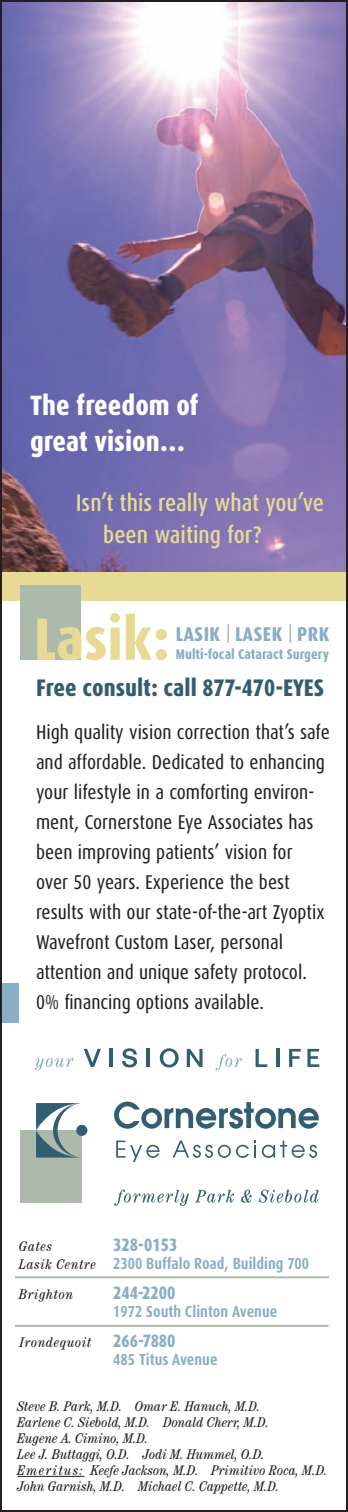
<style>
.page{position:relative;width:348px;height:1512px;background:#fff}
.page>*{position:absolute;margin:0;border:0;box-sizing:border-box;transform-origin:0 0}
.t1{font:800 condensed 60px "Bausch Lomb";color:#e6da95}
.t2{font:800 condensed 28px "Bausch Lomb";color:#fff}
.t3{font:500 condensed 24px "Bausch Lomb";color:#e6da95}
.t4{font:800 condensed 24px "Bausch Lomb";color:#335d6f}
.t5{font:condensed 20px/30px "Bausch Lomb";color:#231f20}
.t6{font:800 condensed 20px "Bausch Lomb";letter-spacing:.025em;color:#89aec5}
.t7{font:800 condensed 18px "Bausch Lomb";color:#89aec5}
.t8{font:700 condensed 16px "Bausch Lomb";color:#89aec5}
.t9{font:italic condensed 14px "Century";letter-spacing:.005em;color:#231f20}
.t10{font:italic condensed 14px "Century";letter-spacing:.05em;color:#231f20}
.t11{font:800 condensed 14px "Bausch Lomb";color:#89aec5}
.s1{font-family:"Century";font-weight:400;font-style:italic;font-size:14px;color:#231f20}
.s2{font-family:"Bausch Lomb";font-weight:800;font-style:normal;font-size:18px;color:#89aec5}
</style>
<div class="page">
<img style="left:3px;top:3px;width:342px;height:569px">
<div style="left:0;top:572px;width:348px;height:29px;background:#e6da95"></div>
<div style="left:21px;top:586px;width:60px;height:74px;background:#adbaab"></div>
<div style="left:0;top:983px;width:18px;height:40px;background:#89aec5"></div>
<div style="left:20px;top:1131px;width:62px;height:72px;background:#adbaab"></div>
<svg style="left:35px;top:1058px;width:38px;height:12px"></svg>
<svg style="left:84px;top:1049px;width:17px;height:18px"></svg>
<hr style="left:110px;top:1049px;width:3px;height:18px;background:#325e71">
<svg style="left:122px;top:1048px;width:15px;height:20px"></svg>
<hr style="left:147px;top:1049px;width:3px;height:18px;background:#325e71">
<svg style="left:160px;top:1048px;width:19px;height:20px"></svg>
<svg style="left:187px;top:1049px;width:16px;height:18px"></svg>
<svg style="left:215px;top:1054px;width:27px;height:16px"></svg>
<svg style="left:255px;top:1049px;width:12px;height:18px"></svg>
<hr style="left:276px;top:1049px;width:3px;height:18px;background:#325e71">
<svg style="left:289px;top:1049px;width:12px;height:18px"></svg>
<svg style="left:307px;top:1049px;width:12px;height:18px"></svg>
<svg style="left:114px;top:1190px;width:75px;height:16px"></svg>
<svg style="left:195px;top:1190px;width:39px;height:13px"></svg>
<svg style="left:241px;top:1190px;width:11px;height:13px"></svg>
<svg style="left:258px;top:1190px;width:61px;height:13px"></svg>
<svg style="left:36px;top:1103px;width:51px;height:55px"></svg>
<svg style="left:114px;top:1102px;width:205px;height:27px"></svg>
<svg style="left:236px;top:1141px;width:20px;height:17px"></svg>
<svg style="left:218px;top:1145px;width:13px;height:13px"></svg>
<svg style="left:173px;top:1141px;width:40px;height:17px"></svg>
<svg style="left:219px;top:1146px;width:10px;height:10px"></svg>
<svg style="left:116px;top:1141px;width:43px;height:21px"></svg>
<svg style="left:262px;top:1141px;width:55px;height:17px"></svg>
<svg style="left:227px;top:624px;width:2px;height:19px"></svg>
<svg style="left:289px;top:624px;width:2px;height:19px"></svg>
<hr style="left:15px;top:1276px;width:314px;height:2px;background:#adbaab">
<hr style="left:15px;top:1325px;width:313px;height:2px;background:#adbaab">
<div style="left:0;top:0;width:348px;height:1512px;border:2px solid #231f20"></div>
<hr style="left:18px;top:1476px;width:67px;height:1px;background:#231f20">
<p class="t2" style="left:30px;top:389px;width:170px">The freedom of</p>
<p class="t2" style="left:30px;top:425px;width:157px">great vision…</p>
<p class="t3" style="left:76px;top:489px;width:250px">Isn’t this really what you’ve</p>
<p class="t3" style="left:103px;top:521px;width:160px">been waiting for?</p>
<p class="t1" style="left:34px;top:606px;width:137px">Lasik:</p>
<p class="t4" style="left:36px;top:674px;width:289px">Free consult: call 877-470-EYES</p>
<p class="t5" style="left:36px;top:717px;width:295px">High quality vision correction that’s safe and affordable. Dedicated to enhancing your lifestyle in a comforting environ&shy;ment, Cornerstone Eye Associates has been improving patients’ vision for</p>
<p class="t5" style="left:36px;top:867px;width:290px">over 50 years. Experience the best results with our state-of-the-art Zyoptix<br>Wavefront Custom Laser, personal</p>
<p class="t5" style="left:36px;top:957px;width:272px">attention and unique safety protocol.<br>0% financing options available.</p>
<p class="t6" style="left:176px;top:623px;width:155px">LASIK LASEK PRK</p>
<p class="t11" style="left:176px;top:647px;width:155px">Multi-focal Cataract Surgery</p>
<p class="t9" style="left:19px;top:1238px;width:35px">Gates</p>
<p class="t7" style="left:113px;top:1235px;width:66px">328-0153</p>
<p class="t8" style="left:19px;top:1254px;width:292px"><span class="s1">Lasik Centre</span> 2300 Buffalo Road, Building 700</p>
<p class="t10" style="left:19px;top:1286px;width:56px">Brighton</p>
<p class="t7" style="left:113px;top:1283px;width:64px">244-2200</p>
<p class="t8" style="left:113px;top:1302px;width:166px">1972 South Clinton Avenue</p>
<p class="t10" style="left:20px;top:1334px;width:157px">Irondequoit <span class="s2">266-7880</span></p>
<p class="t8" style="left:113px;top:1350px;width:106px">485 Titus Avenue</p>
<p class="t9" style="left:18px;top:1398px;width:244px">Steve B. Park, M.D. Omar E. Hanuch, M.D.</p>
<p class="t9" style="left:18px;top:1414px;width:253px">Earlene C. Siebold, M.D. Donald Cherr, M.D.</p>
<p class="t9" style="left:18px;top:1430px;width:133px">Eugene A. Cimino, M.D.</p>
<p class="t9" style="left:18px;top:1446px;width:249px">Lee J. Buttaggi, O.D. Jodi M. Hummel, O.D.</p>
<p class="t9" style="left:18px;top:1462px;width:312px">Emeritus: Keefe Jackson, M.D. Primitivo Roca, M.D.</p>
<p class="t9" style="left:18px;top:1478px;width:263px">John Garnish, M.D. Michael C. Cappette, M.D.</p>
</div>
